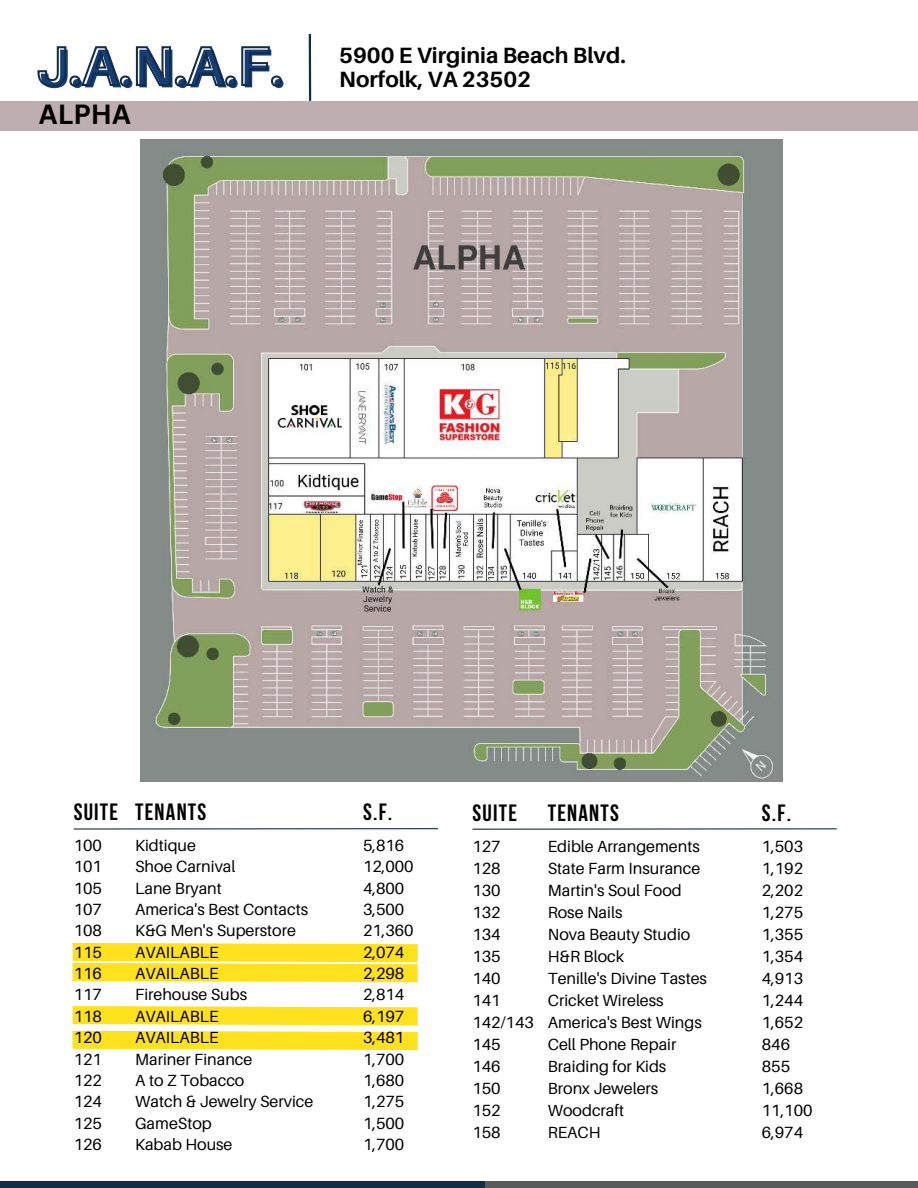
<style>
.page{position:relative;width:918px;height:1188px;background:#fff}
.page>*{position:absolute;margin:0;border:0;box-sizing:border-box;transform-origin:0 0}
.t1{font:700 54.75px "Aileron";color:#153e78}
.t2{font:700 27px "Canva Sans";color:#000}
.t3{font:700 23.55px "Bebas Neue";letter-spacing:.05em;color:#000}
.t4{font:700 22.05px/23.7px "Aileron";color:#000}
.t5{font:16.2px/21.3px "Aileron";color:#000}
</style>
<div class="page">
<div style="left:0;top:1181px;width:485px;height:7px;background:#142d47"></div>
<div style="left:485px;top:1181px;width:433px;height:7px;background:#575b5b"></div>
<svg style="left:37px;top:46px;width:246px;height:41px"></svg>
<hr style="left:309px;top:34px;width:2px;height:67px;background:#142d47">
<hr style="left:74px;top:828px;width:364px;height:2px;background:#142d47">
<hr style="left:472px;top:828px;width:365px;height:2px;background:#142d47">
<div style="left:0;top:101px;width:918px;height:30px;background:#beaeb2"></div>
<svg style="left:72px;top:1006px;width:346px;height:45px"></svg>
<svg style="left:72px;top:942px;width:346px;height:41px;background:#ffe439"></svg>
<img style="left:140px;top:140px;width:643px;height:642px">
<h1 class="t1" style="left:38px;top:38px;width:249px">J.A.N.A.F.</h1>
<h2 class="t2" style="left:39px;top:98px;width:94px">ALPHA</h2>
<h3 class="t4" style="left:339px;top:44px;width:288px">5900 E Virginia Beach Blvd.<br>Norfolk, VA 23502</h3>
<h3 class="t3" style="left:74px;top:799px;width:46px">SUITE</h3>
<p class="t5" style="left:74px;top:835px;width:30px;text-align:justify">100<br>101<br>105<br>107<br>108<br>115<br>116<br>117<br>118<br>120<br>121<br>122<br>124<br>125<br>126</p>
<h3 class="t3" style="left:135px;top:799px;width:73px">TENANTS</h3>
<h3 class="t3" style="left:762px;top:800px;width:31px">S.F.</h3>
<h3 class="t3" style="left:363px;top:799px;width:31px">S.F.</h3>
<h3 class="t3" style="left:473px;top:800px;width:46px">SUITE</h3>
<p class="t5" style="left:473px;top:836px;width:63px;line-height:22px">127<br>128<br>130<br>132<br>134<br>135<br>140<br>141<br>142/143<br>145<br>146<br>150<br>152<br>158</p>
<h3 class="t3" style="left:548px;top:800px;width:73px">TENANTS</h3>
<p class="t5" style="left:135px;top:835px;width:180px">Kidtique<br>Shoe Carnival<br>Lane Bryant<br>America's Best Contacts<br>K&amp;G Men's Superstore<br>AVAILABLE<br>AVAILABLE<br>Firehouse Subs<br>AVAILABLE<br>AVAILABLE<br>Mariner Finance<br>A to Z Tobacco<br>Watch &amp; Jewelry Service<br>GameStop<br>Kabab House</p>
<p class="t5" style="left:363px;top:835px;width:52px">5,816<br>12,000<br>4,800<br>3,500<br>21,360<br>2,074<br>2,298<br>2,814<br>6,197<br>3,481<br>1,700<br>1,680<br>1,275<br>1,500<br>1,700</p>
<p class="t5" style="left:548px;top:835px;width:161px;line-height:22px">Edible Arrangements<br>State Farm Insurance<br>Martin's Soul Food<br>Rose Nails<br>Nova Beauty Studio<br>H&amp;R Block<br>Tenille's Divine Tastes<br>Cricket Wireless<br>America's Best Wings<br>Cell Phone Repair<br>Braiding for Kids<br>Bronx Jewelers<br>Woodcraft<br>REACH</p>
<p class="t5" style="left:762px;top:836px;width:52px;line-height:22px">1,503<br>1,192<br>2,202<br>1,275<br>1,355<br>1,354<br>4,913<br>1,244<br>1,652<br>846<br>855<br>1,668<br>11,100<br>6,974</p>
</div>
